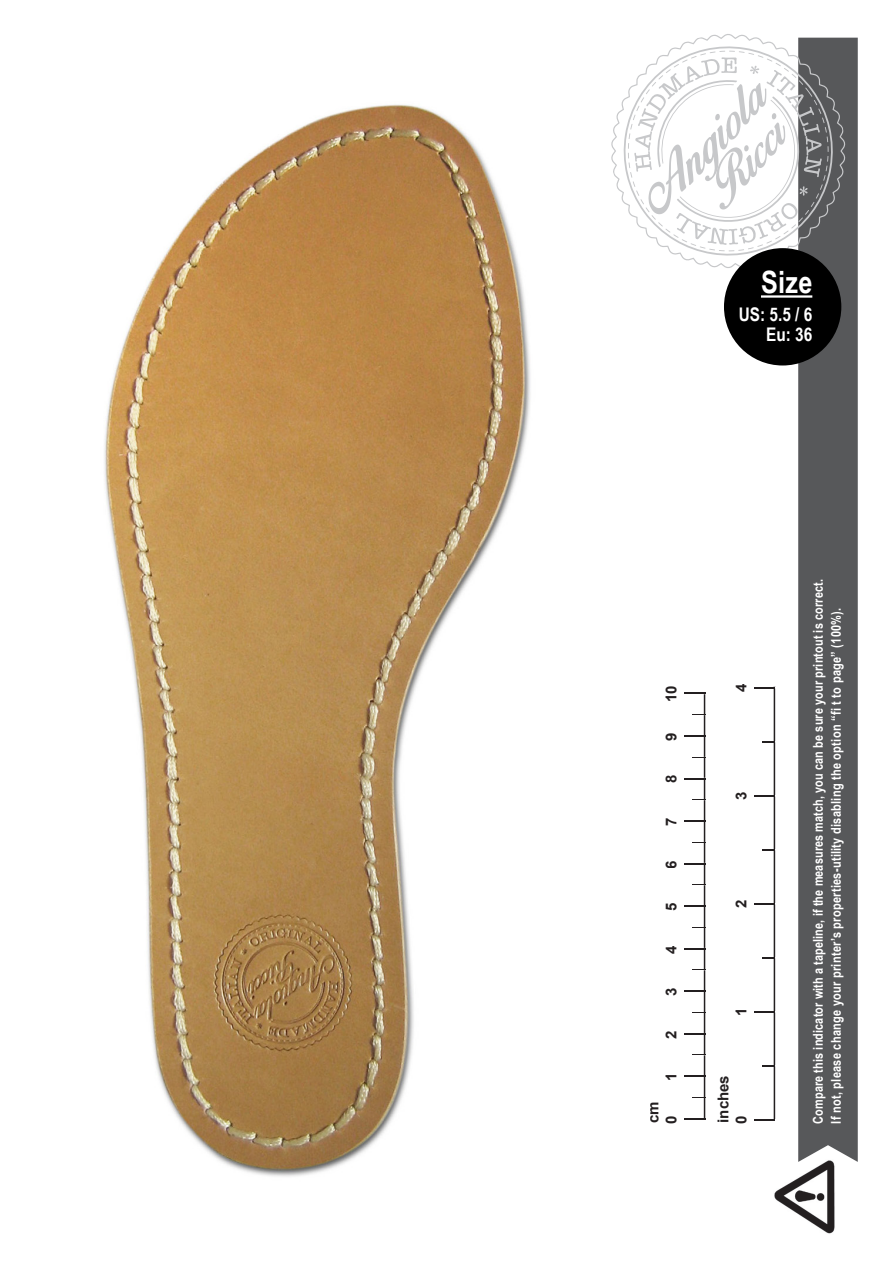
<style>
.page{position:relative;width:893px;height:1263px;background:#fff}
.page>*{position:absolute;margin:0;border:0;box-sizing:border-box;transform-origin:0 0}
.t1{font:700 30.75px "Arial Narrow";color:#fff}
.t2{font:700 18.75px "Arial Narrow";color:#fff}
.t3{font:700 15px/18px "Arial";color:#231f20}
.t4{font:700 13.5px/18px "Arial Narrow";letter-spacing:.01em;color:#fff}
</style>
<div class="page">
<svg style="left:684px;top:693px;width:21px;height:426px"></svg>
<hr style="left:774px;top:688px;width:1px;height:53px;background:#231f20">
<hr style="left:774px;top:742px;width:1px;height:53px;background:#231f20">
<hr style="left:774px;top:796px;width:1px;height:53px;background:#231f20">
<hr style="left:774px;top:850px;width:1px;height:53px;background:#231f20">
<hr style="left:774px;top:904px;width:1px;height:53px;background:#231f20">
<hr style="left:774px;top:958px;width:1px;height:53px;background:#231f20">
<hr style="left:774px;top:1012px;width:1px;height:53px;background:#231f20">
<hr style="left:774px;top:1066px;width:1px;height:53px;background:#231f20">
<svg style="left:754px;top:1119px;width:21px;height:1px"></svg>
<svg style="left:754px;top:1011px;width:21px;height:1px"></svg>
<svg style="left:754px;top:903px;width:21px;height:1px"></svg>
<svg style="left:754px;top:795px;width:21px;height:1px"></svg>
<svg style="left:754px;top:687px;width:21px;height:1px"></svg>
<svg style="left:762px;top:1065px;width:13px;height:1px"></svg>
<svg style="left:762px;top:957px;width:13px;height:1px"></svg>
<svg style="left:762px;top:849px;width:13px;height:1px"></svg>
<svg style="left:762px;top:741px;width:13px;height:1px"></svg>
<img style="left:774px;top:1162px;width:61px;height:72px">
<img style="left:104px;top:104px;width:427px;height:1073px">
<div style="left:798px;top:38px;width:60px;height:1124px;background:#57585a"></div>
<svg style="left:612px;top:35px;width:233px;height:232px"></svg>
<svg style="left:628px;top:51px;width:201px;height:200px"></svg>
<div style="left:724px;top:248px;width:117px;height:117px;background:#000;border-radius:50%"></div>
<hr style="left:761px;top:295px;width:51px;height:3px;background:#fff">
<p class="t1" style="left:761px;top:259px;width:53px">Size</p>
<p class="t2" style="left:739px;top:300px;width:75px">US: 5.5 / 6</p>
<p class="t2" style="left:766px;top:320px;width:48px">Eu: 36</p>
<p class="t3" style="left:663px;top:702px;width:18px;rotate:-90deg">10</p>
<p class="t3" style="left:663px;top:741px;width:10px;rotate:-90deg">9</p>
<p class="t3" style="left:663px;top:783px;width:10px;rotate:-90deg">8</p>
<p class="t3" style="left:663px;top:826px;width:10px;rotate:-90deg">7</p>
<p class="t3" style="left:663px;top:868px;width:10px;rotate:-90deg">6</p>
<p class="t3" style="left:663px;top:911px;width:10px;rotate:-90deg">5</p>
<p class="t3" style="left:663px;top:953px;width:10px;rotate:-90deg">4</p>
<p class="t3" style="left:663px;top:996px;width:10px;rotate:-90deg">3</p>
<p class="t3" style="left:663px;top:1038px;width:10px;rotate:-90deg">2</p>
<p class="t3" style="left:663px;top:1081px;width:10px;rotate:-90deg">1</p>
<p class="t3" style="left:645px;top:1123px;width:23px;rotate:-90deg">cm</p>
<p class="t3" style="left:663px;top:1124px;width:10px;rotate:-90deg">0</p>
<p class="t3" style="left:732px;top:692px;width:10px;rotate:-90deg">4</p>
<p class="t3" style="left:732px;top:800px;width:10px;rotate:-90deg">3</p>
<p class="t3" style="left:732px;top:908px;width:10px;rotate:-90deg">2</p>
<p class="t3" style="left:732px;top:1016px;width:10px;rotate:-90deg">1</p>
<p class="t3" style="left:715px;top:1124px;width:50px;rotate:-90deg">inches<br>0</p>
<p class="t4" style="left:808px;top:1123px;width:546px;rotate:-90deg">Compare this indicator with a tapeline, if the measures match, you can be sure your printout is correct.<br>If not, please change your printer’s properties-utility disabling the option “fi t to page” (100%).</p>
</div>
